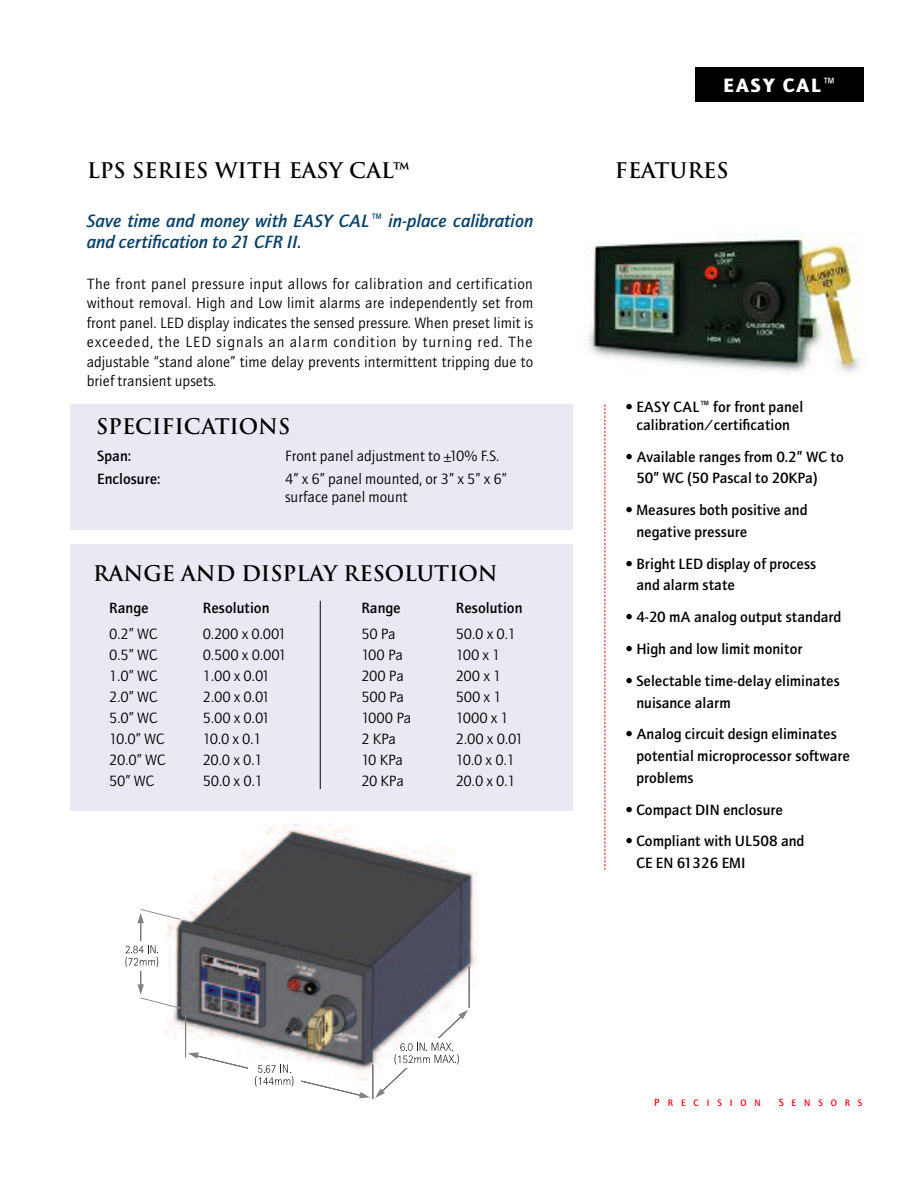
<style>
.page{position:relative;width:918px;height:1188px;background:#fff}
.page>*{position:absolute;margin:0;border:0;box-sizing:border-box;transform-origin:0 0}
.t1{font:700 21px "Trajan";color:#000}
.t2{font:900 19.5px "AT Quay Sans";letter-spacing:.065em;color:#fff}
.t3{font:italic 500 18px/21px "AT Quay Sans";color:#053f67}
.t4{font:15px/19.5px "AT Quay Sans";color:#000}
.t5{font:500 15px/21.8px "AT Quay Sans";color:#000}
.t6{font:500 9.45px "AT Quay Sans";letter-spacing:.83em;color:#ff000f}
.s1{font-size:10.5px}
</style>
<div class="page">
<div style="left:70px;top:545px;width:503px;height:266px;background:#e9e9f3"></div>
<div style="left:70px;top:404px;width:503px;height:126px;background:#e9e9f3"></div>
<div style="left:696px;top:68px;width:168px;height:34px;background:#000"></div>
<img style="left:585px;top:232px;width:277px;height:144px">
<svg style="left:605px;top:404px;width:1px;height:466px"></svg>
<img style="left:165px;top:823px;width:313px;height:235px">
<hr style="left:140px;top:922px;width:1px;height:70px;background:#808285">
<div style="left:114px;top:941px;width:53px;height:30px;background:#fff"></div>
<svg style="left:138px;top:909px;width:43px;height:14px"></svg>
<svg style="left:138px;top:984px;width:43px;height:25px"></svg>
<svg style="left:126px;top:945px;width:32px;height:22px"></svg>
<svg style="left:188px;top:1010px;width:280px;height:88px"></svg>
<hr style="left:185px;top:1012px;width:1px;height:45px;background:#808285">
<hr style="left:469px;top:966px;width:1px;height:42px;background:#808285">
<hr style="left:372px;top:1065px;width:1px;height:34px;background:#808285">
<hr style="left:320px;top:601px;width:1px;height:188px;background:#000">
<h2 class="t2" style="left:724px;top:78px;width:114px">EASY CAL™</h2>
<h1 class="t1" style="left:87px;top:158px;width:324px">LPS SERIES WITH EASY CAL™</h1>
<h1 class="t1" style="left:615px;top:158px;width:115px">FEATURES</h1>
<p class="t3" style="left:87px;top:212px;width:448px">Save time and money with EASY CAL™ in-place calibration and certification to 21 CFR II.</p>
<p class="t4" style="left:87px;top:275px;width:448px;text-align:justify">The front panel pressure input allows for calibration and certification without removal. High and Low limit alarms are independently set from front panel. LED display indicates the sensed pressure. When preset limit is exceeded, the LED signals an alarm condition by turning red. The adjustable “stand alone” time delay prevents intermittent tripping due to brief transient upsets.</p>
<h1 class="t1" style="left:96px;top:415px;width:196px">SPECIFICATIONS</h1>
<p class="t5" style="left:97px;top:446px;width:35px">Span:</p>
<p class="t4" style="left:285px;top:447px;width:216px">Front panel adjustment to ±10% F.S.</p>
<p class="t5" style="left:97px;top:469px;width:65px">Enclosure:</p>
<p class="t4" style="left:285px;top:471px;width:224px;line-height:18px">4” x 6” panel mounted, or 3” x 5” x 6” surface panel mount</p>
<h1 class="t1" style="left:93px;top:561px;width:406px">RANGE AND DISPLAY RESOLUTION</h1>
<p class="t5" style="left:109px;top:598px;width:41px">Range</p>
<p class="t5" style="left:203px;top:598px;width:68px">Resolution</p>
<p class="t4" style="left:109px;top:625px;width:50px">0.2” WC</p>
<p class="t4" style="left:203px;top:625px;width:85px">0.200 x 0.001</p>
<p class="t4" style="left:109px;top:646px;width:50px">0.5” WC</p>
<p class="t4" style="left:203px;top:646px;width:85px">0.500 x 0.001</p>
<p class="t4" style="left:109px;top:667px;width:50px">1.0” WC</p>
<p class="t4" style="left:203px;top:667px;width:69px">1.00 x 0.01</p>
<p class="t4" style="left:109px;top:688px;width:50px">2.0” WC</p>
<p class="t4" style="left:203px;top:688px;width:69px">2.00 x 0.01</p>
<p class="t4" style="left:109px;top:709px;width:50px">5.0” WC</p>
<p class="t4" style="left:203px;top:709px;width:69px">5.00 x 0.01</p>
<p class="t4" style="left:109px;top:730px;width:57px">10.0” WC</p>
<p class="t4" style="left:203px;top:730px;width:61px">10.0 x 0.1</p>
<p class="t4" style="left:109px;top:751px;width:58px">20.0” WC</p>
<p class="t4" style="left:203px;top:751px;width:62px">20.0 x 0.1</p>
<p class="t4" style="left:109px;top:772px;width:47px">50” WC</p>
<p class="t4" style="left:203px;top:772px;width:62px">50.0 x 0.1</p>
<p class="t5" style="left:361px;top:598px;width:41px">Range</p>
<p class="t5" style="left:456px;top:598px;width:68px">Resolution</p>
<p class="t4" style="left:361px;top:625px;width:36px">50 Pa</p>
<p class="t4" style="left:456px;top:625px;width:62px">50.0 x 0.1</p>
<p class="t4" style="left:361px;top:646px;width:43px">100 Pa</p>
<p class="t4" style="left:456px;top:646px;width:46px">100 x 1</p>
<p class="t4" style="left:361px;top:667px;width:44px">200 Pa</p>
<p class="t4" style="left:456px;top:667px;width:47px">200 x 1</p>
<p class="t4" style="left:361px;top:688px;width:44px">500 Pa</p>
<p class="t4" style="left:456px;top:688px;width:47px">500 x 1</p>
<p class="t4" style="left:361px;top:709px;width:52px">1000 Pa</p>
<p class="t4" style="left:456px;top:709px;width:55px">1000 x 1</p>
<p class="t4" style="left:361px;top:730px;width:36px">2 KPa</p>
<p class="t4" style="left:456px;top:730px;width:69px">2.00 x 0.01</p>
<p class="t4" style="left:361px;top:751px;width:43px">10 KPa</p>
<p class="t4" style="left:456px;top:751px;width:61px">10.0 x 0.1</p>
<p class="t4" style="left:361px;top:772px;width:44px">20 KPa</p>
<p class="t4" style="left:456px;top:772px;width:62px">20.0 x 0.1</p>
<p class="t5" style="left:626px;top:399px;width:179px;line-height:18px;text-align:center">• EASY CAL™ for front panel calibration/certification</p>
<p class="t5" style="left:636px;top:447px;width:209px;text-indent:-11px">• Available ranges from 0.2” WC to<br>50” WC (50 Pascal to 20KPa)</p>
<p class="t5" style="left:636px;top:500px;width:172px;text-indent:-11px">• Measures both positive and negative pressure</p>
<p class="t5" style="left:636px;top:554px;width:181px;text-indent:-11px">• Bright LED display of process and alarm state</p>
<p class="t5" style="left:626px;top:607px;width:217px">• 4-20 mA analog output standard</p>
<p class="t5" style="left:626px;top:639px;width:179px">• High and low limit monitor</p>
<p class="t5" style="left:636px;top:671px;width:205px;text-indent:-11px">• Selectable time-delay eliminates nuisance alarm</p>
<p class="t5" style="left:636px;top:725px;width:215px;text-indent:-11px">• Analog circuit design eliminates potential microprocessor software problems</p>
<p class="t5" style="left:626px;top:800px;width:159px">• Compact DIN enclosure</p>
<p class="t5" style="left:636px;top:832px;width:169px;text-indent:-11px">• Compliant with UL508 and<br>CE EN 61326 EMI</p>
<p class="t6" style="left:654px;top:1100px;width:108px"><span class="s1">P</span>RECISION</p>
<p class="t6" style="left:779px;top:1100px;width:85px"><span class="s1">S</span>ENSORS</p>
</div>
